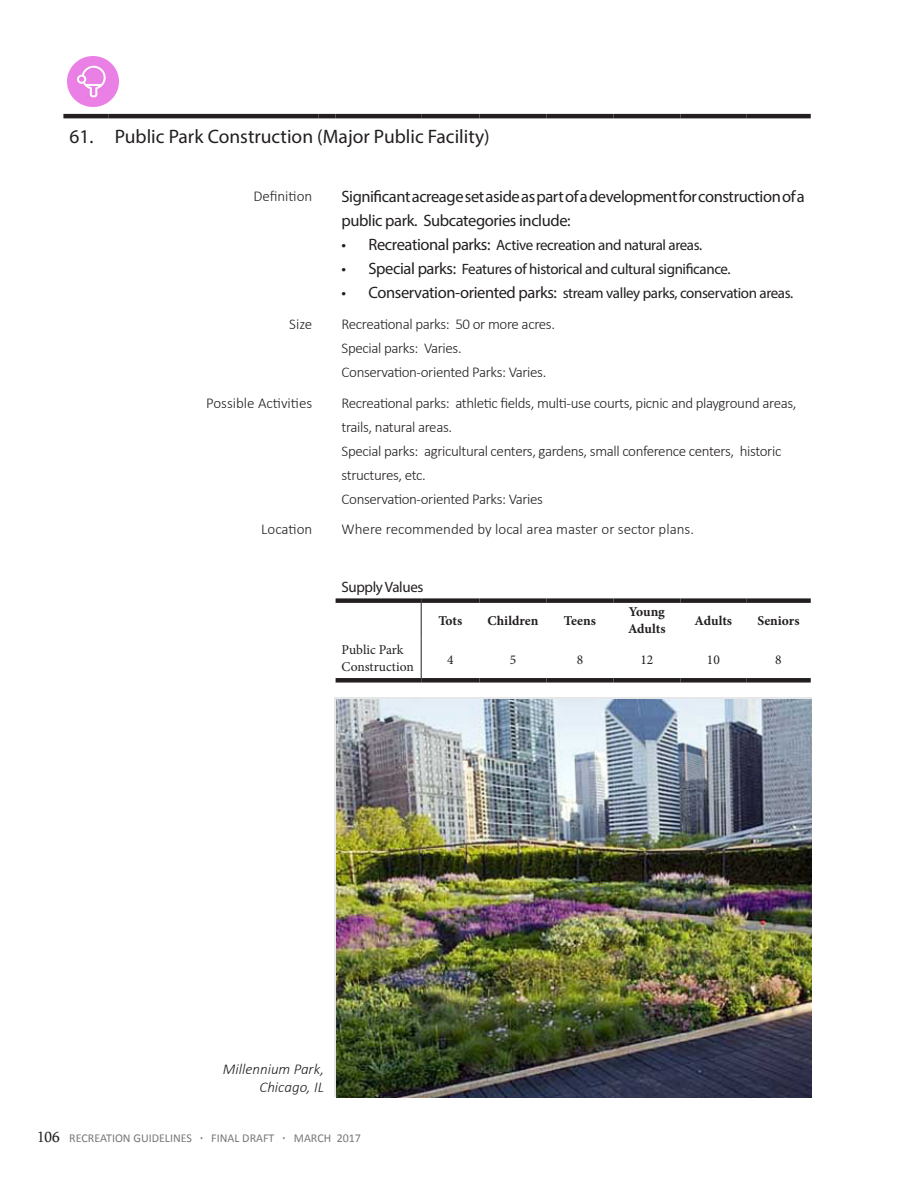
<style>
.page{position:relative;width:918px;height:1188px;background:#fff}
.page>*{position:absolute;margin:0;border:0;box-sizing:border-box;transform-origin:0 0}
.Page_Header_1{font:19.5px "Myriad Pro";color:#231f20}
.Figure_Header{font:16.5px/24px "Myriad Pro";letter-spacing:-.025em;color:#231f20}
.Figure_Header-2{font:300 15px/24px "Calibri";letter-spacing:-.025em;color:#231f20}
.Figure_Header-3{font:15px "Myriad Pro";letter-spacing:-.025em;color:#231f20}
.Body{font:300 15px "Calibri";color:#231f20}
.Caption_Text{font:italic 300 15px "Calibri";color:#231f20}
.table_colume_header{font:700 13.5px/16.2px "Minion Pro";letter-spacing:-.005em;color:#231f20}
.Table_Data{font:13.5px/16.2px "Minion Pro";color:#231f20}
.t1{font:12px "Calibri";color:#76787b}
.s1{font-size:16.5px}
.s2{font-family:"Sylfaen";font-size:15px;color:#231f20}
.s3{font-size:6px}
</style>
<div class="page">
<div style="left:336px;top:598px;width:85px;height:5px;background:#231f20"></div>
<div style="left:421px;top:598px;width:59px;height:5px;background:#231f20"></div>
<div style="left:480px;top:598px;width:66px;height:5px;background:#231f20"></div>
<div style="left:546px;top:598px;width:67px;height:5px;background:#231f20"></div>
<div style="left:613px;top:598px;width:67px;height:5px;background:#231f20"></div>
<div style="left:680px;top:598px;width:66px;height:5px;background:#231f20"></div>
<div style="left:746px;top:598px;width:65px;height:5px;background:#231f20"></div>
<div style="left:336px;top:678px;width:85px;height:5px;background:#231f20"></div>
<div style="left:421px;top:678px;width:59px;height:5px;background:#231f20"></div>
<div style="left:480px;top:678px;width:66px;height:5px;background:#231f20"></div>
<div style="left:546px;top:678px;width:67px;height:5px;background:#231f20"></div>
<div style="left:613px;top:678px;width:67px;height:5px;background:#231f20"></div>
<div style="left:680px;top:678px;width:66px;height:5px;background:#231f20"></div>
<div style="left:746px;top:678px;width:65px;height:5px;background:#231f20"></div>
<hr style="left:63px;top:114px;width:46px;height:4px;background:#231f20">
<hr style="left:109px;top:114px;width:209px;height:4px;background:#231f20">
<hr style="left:318px;top:114px;width:18px;height:4px;background:#231f20">
<hr style="left:336px;top:114px;width:85px;height:4px;background:#231f20">
<hr style="left:421px;top:114px;width:59px;height:4px;background:#231f20">
<hr style="left:480px;top:114px;width:66px;height:4px;background:#231f20">
<hr style="left:546px;top:114px;width:67px;height:4px;background:#231f20">
<hr style="left:613px;top:114px;width:67px;height:4px;background:#231f20">
<hr style="left:680px;top:114px;width:66px;height:4px;background:#231f20">
<hr style="left:746px;top:114px;width:65px;height:4px;background:#231f20">
<hr style="left:421px;top:603px;width:1px;height:36px;background:#231f20">
<hr style="left:421px;top:639px;width:1px;height:39px;background:#231f20">
<img style="left:336px;top:700px;width:476px;height:397px">
<img style="left:68px;top:56px;width:50px;height:51px">
<p class="Page_Header_1" style="left:69px;top:124px;width:26px">61.</p>
<p class="Page_Header_1" style="left:115px;top:124px;width:377px">Public Park Construction (Major Public Facility)</p>
<p class="Body" style="left:253px;top:187px;width:60px">Definition</p>
<p class="Figure_Header" style="left:342px;top:184px;width:465px">Significant acreage set aside as part of a development for construction of a public park. Subcategories include:</p>
<p class="Figure_Header-3" style="left:342px;top:236px;width:362px"><span class="s1">• Recreational parks:</span> Active recreation and natural areas.</p>
<p class="Figure_Header-3" style="left:342px;top:260px;width:391px"><span class="s1">• Special parks:</span> Features of historical and cultural significance.</p>
<p class="Figure_Header-3" style="left:342px;top:284px;width:453px"><span class="s1">• Conservation-oriented parks:</span> stream valley parks, conservation areas.</p>
<p class="Body" style="left:289px;top:315px;width:25px">Size</p>
<p class="Figure_Header-2" style="left:342px;top:312px;width:215px">Recreational parks: 50 or more acres.</p>
<p class="Figure_Header-2" style="left:342px;top:336px;width:122px">Special parks: Varies.</p>
<p class="Figure_Header-2" style="left:342px;top:360px;width:206px">Conservation-oriented Parks: Varies.</p>
<p class="Body" style="left:206px;top:393px;width:108px">Possible Activities</p>
<p class="Figure_Header-2" style="left:342px;top:391px;width:457px">Recreational parks: athletic fields, multi-use courts, picnic and playground areas, trails, natural areas.</p>
<p class="Figure_Header-2" style="left:342px;top:439px;width:441px">Special parks: agricultural centers, gardens, small conference centers, historic structures, etc.</p>
<p class="Figure_Header-2" style="left:342px;top:487px;width:203px">Conservation-oriented Parks: Varies</p>
<p class="Body" style="left:261px;top:520px;width:52px">Location</p>
<p class="Body" style="left:342px;top:520px;width:354px">Where recommended by local area master or sector plans.</p>
<p class="Figure_Header-3" style="left:342px;top:577px;width:83px">Supply Values</p>
<p class="table_colume_header" style="left:438px;top:612px;width:26px">Tots</p>
<p class="table_colume_header" style="left:488px;top:612px;width:52px">Children</p>
<p class="table_colume_header" style="left:564px;top:612px;width:33px">Teens</p>
<p class="table_colume_header" style="left:628px;top:604px;width:39px">Young<br>Adults</p>
<p class="table_colume_header" style="left:695px;top:612px;width:39px">Adults</p>
<p class="table_colume_header" style="left:757px;top:612px;width:44px">Seniors</p>
<p class="Table_Data" style="left:342px;top:642px;width:74px">Public Park<br>Construction</p>
<p class="Table_Data" style="left:447px;top:652px;width:8px">4</p>
<p class="Table_Data" style="left:510px;top:652px;width:8px">5</p>
<p class="Table_Data" style="left:577px;top:652px;width:8px">8</p>
<p class="Table_Data" style="left:640px;top:652px;width:14px">12</p>
<p class="Table_Data" style="left:707px;top:652px;width:14px">10</p>
<p class="Table_Data" style="left:775px;top:652px;width:8px">8</p>
<p class="Caption_Text" style="left:223px;top:1060px;width:103px">Millennium Park,</p>
<p class="Caption_Text" style="left:260px;top:1078px;width:66px">Chicago, IL</p>
<p class="t1" style="left:37px;top:1130px;width:325px"><span class="s2">106</span> RECREATION GUIDELINES <span class="s3">•</span> FINAL DRAFT <span class="s3">•</span> MARCH 2017</p>
</div>
